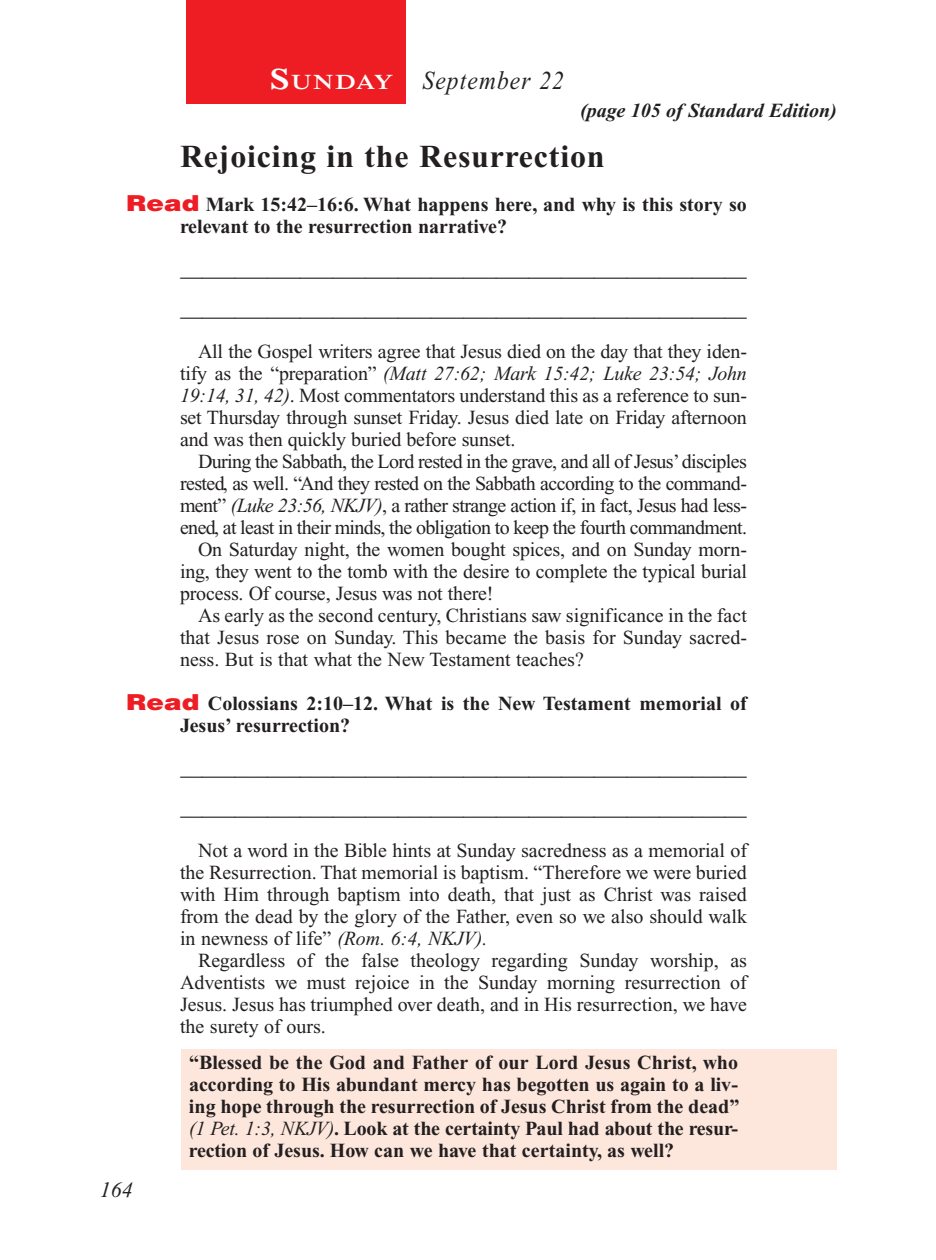
<style>
.page{position:relative;width:936px;height:1260px;background:#fff}
.page>*{position:absolute;margin:0;border:0;box-sizing:border-box;transform-origin:0 0}
.Head{font:700 32px "Times New Roman PS Std";letter-spacing:.025em;color:#231f20}
.Lesson_Dates{font:italic 26px "Times New Roman PS Std";letter-spacing:.05em;color:#231f20;scale:.9 1}
.Blank_Lines{font:22px "Times New Roman PS Std";color:#231f20}
.t1{font:italic 22px "Times New Roman PS Std";color:#231f20}
.Daily_Header{font:600 21px "Times NRMT Std";letter-spacing:.045em;color:#fff;scale:1.1 1}
.Body{font:20px/22px "Times New Roman PS Std";letter-spacing:-.005em;color:#231f20;text-align:justify}
.x-screened_box-text{font:700 20px/22px "Times New Roman PS Std";color:#231f20;text-align:justify}
.Question_NO_SB{font:700 20px/22px "Times New Roman PS Std";color:#231f20}
.Question{font:700 20px/22px "Times New Roman PS Std";color:#231f20}
.Page_from_SE{font:italic 700 20px "Times New Roman PS Std";color:#231f20}
.s1{font-size:30px}
.s2{font-family:"Helvetica LT Std";font-weight:900;font-size:22px;color:#ee1d23}
.s3{font-style:italic}
.s4{font-weight:400;font-style:italic}
</style>
<div class="page">
<div style="left:186px;top:0;width:220px;height:103px;background:#ee1d23"></div>
<div style="left:182px;top:1049px;width:655px;height:121px;background:#fde7dc"></div>
<p class="Daily_Header" style="left:270px;top:70px;width:114px"><span class="s1">S</span>UNDAY</p>
<p class="Lesson_Dates" style="left:422px;top:66px;width:159px">September 22</p>
<p class="Page_from_SE" style="left:580px;top:100px;width:258px">(page 105 of Standard Edition)</p>
<p class="Head" style="left:180px;top:138px;width:426px">Rejoicing in the Resurrection</p>
<p class="Question_NO_SB" style="left:180px;top:193px;width:568px;text-indent:-54px"><span class="s2">Read</span> Mark 15:42–16:6. What happens here, and why is this story so relevant to the resurrection narrative?</p>
<p class="Blank_Lines" style="left:180px;top:256px;width:568px">____________________________________________________</p>
<p class="Blank_Lines" style="left:180px;top:296px;width:568px">____________________________________________________</p>
<p class="Body" style="left:180px;top:340px;width:568px;text-indent:18px">All the Gospel writers agree that Jesus died on the day that they iden&shy;tify as the “preparation” <span class="s3">(Matt 27:62; Mark 15:42; Luke 23:54; John 19:14, 31, 42)</span>. Most commentators understand this as a reference to sun&shy;set Thursday through sunset Friday. Jesus died late on Friday afternoon and was then quickly buried before sunset.</p>
<p class="Body" style="left:180px;top:450px;width:569px;text-indent:18px">During the Sabbath, the Lord rested in the grave, and all of Jesus’ disciples rested, as well. “And they rested on the Sabbath according to the command&shy;ment” <span class="s3">(Luke 23:56, NKJV)</span>, a rather strange action if, in fact, Jesus had less&shy;ened, at least in their minds, the obligation to keep the fourth commandment.</p>
<p class="Body" style="left:180px;top:538px;width:569px;text-indent:18px">On Saturday night, the women bought spices, and on Sunday morn&shy;ing, they went to the tomb with the desire to complete the typical burial process. Of course, Jesus was not there!</p>
<p class="Body" style="left:180px;top:604px;width:569px;text-indent:18px">As early as the second century, Christians saw significance in the fact that Jesus rose on Sunday. This became the basis for Sunday sacred&shy;ness. But is that what the New Testament teaches?</p>
<p class="Question" style="left:180px;top:692px;width:568px;text-indent:-54px"><span class="s2">Read</span> Colossians 2:10–12. What is the New Testament memorial of<br>Jesus’ resurrection?</p>
<p class="t1" style="left:100px;top:1178px;width:34px">164</p>
<p class="Blank_Lines" style="left:180px;top:755px;width:568px">____________________________________________________</p>
<p class="Blank_Lines" style="left:180px;top:795px;width:568px">____________________________________________________</p>
<p class="Body" style="left:180px;top:839px;width:569px;text-indent:18px">Not a word in the Bible hints at Sunday sacredness as a memorial of the Resurrection. That memorial is baptism. “Therefore we were buried with Him through baptism into death, that just as Christ was raised from the dead by the glory of the Father, even so we also should walk in newness of life” <span class="s3">(Rom. 6:4, NKJV).</span></p>
<p class="Body" style="left:180px;top:949px;width:569px;text-indent:18px">Regardless of the false theology regarding Sunday worship, as Adventists we must rejoice in the Sunday morning resurrection of Jesus. Jesus has triumphed over death, and in His resurrection, we have the surety of ours.</p>
<p class="x-screened_box-text" style="left:189px;top:1051px;width:552px">“Blessed be the God and Father of our Lord Jesus Christ, who according to His abundant mercy has begotten us again to a liv&shy;ing hope through the resurrection of Jesus Christ from the dead” <span class="s4">(1 Pet. 1:3, NKJV)</span>. Look at the certainty Paul had about the resur&shy;rection of Jesus. How can we have that certainty, as well?</p>
</div>
